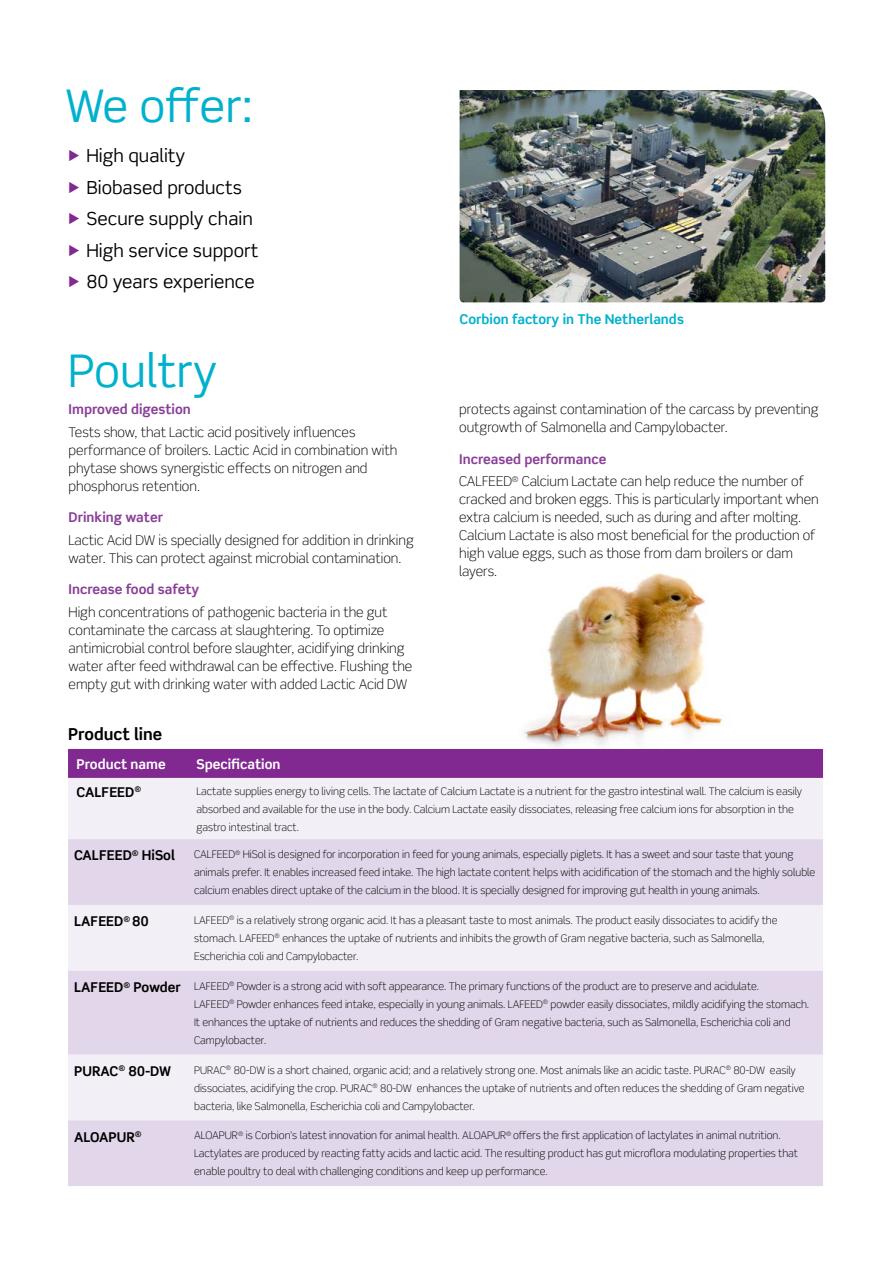
<style>
.page{position:relative;width:893px;height:1263px;background:#fff}
.page>*{position:absolute;margin:0;border:0;box-sizing:border-box;transform-origin:0 0}
.t1{font:45px "Scene Std";color:#00b1cd}
.t2{font:18px/31.5px "Scene Std";color:#000}
.t3{font:700 16.5px "Scene Std";color:#000}
.t4{font:300 13.5px/18px "Scene Std";color:#000}
.t5{font:700 13.5px "Scene Std";color:#000}
.t6{font:700 13.5px "Scene Std";color:#893f98}
.t7{font:700 13.5px "Scene Std";color:#00b1cd}
.t8{font:700 13.5px "Scene Std";color:#fff}
.t9{font:300 10.5px/18px "Scene Std";color:#000}
.s1{font-weight:700;font-size:13.5px}
.s2{font-weight:700;color:#893f98}
</style>
<div class="page">
<img style="left:523px;top:572px;width:200px;height:177px">
<div style="left:68px;top:749px;width:755px;height:29px;background:#812990"></div>
<div style="left:68px;top:778px;width:755px;height:61px;background:#f3eff7"></div>
<svg style="left:68px;top:839px;width:755px;height:347px;fill:#e2d6ea"></svg>
<img style="left:460px;top:90px;width:365px;height:212px">
<h1 class="t1" style="left:65px;top:77px;width:189px">We offer:</h1>
<h2 class="t2" style="left:86px;top:140px;width:173px">High quality<br>Biobased products<br>Secure supply chain<br>High service support<br>80 years experience</h2>
<p class="t7" style="left:460px;top:310px;width:226px">Corbion factory in The Netherlands</p>
<h1 class="t1" style="left:68px;top:343px;width:151px">Poultry</h1>
<p class="t6" style="left:69px;top:401px;width:124px">Improved digestion</p>
<p class="t4" style="left:69px;top:423px;width:330px">Tests show, that Lactic acid positively influences performance of broilers. Lactic Acid in combination with phytase shows synergistic effects on nitrogen and phosphorus retention.</p>
<p class="t6" style="left:69px;top:509px;width:96px">Drinking water</p>
<p class="t4" style="left:69px;top:531px;width:347px">Lactic Acid DW is specially designed for addition in drinking water. This can protect against microbial contamination.</p>
<p class="t6" style="left:69px;top:581px;width:132px">Increase food safety</p>
<p class="t4" style="left:69px;top:603px;width:345px">High concentrations of pathogenic bacteria in the gut contaminate the carcass at slaughtering. To optimize antimicrobial control before slaughter, acidifying drinking water after feed withdrawal can be effective. Flushing the empty gut with drinking water with added Lactic Acid DW</p>
<h3 class="t3" style="left:68px;top:724px;width:96px">Product line</h3>
<p class="t8" style="left:77px;top:755px;width:91px">Product name</p>
<p class="t8" style="left:197px;top:755px;width:85px">Specification</p>
<p class="t5" style="left:77px;top:784px;width:66px">CALFEED<sup>®</sup></p>
<p class="t9" style="left:197px;top:782px;width:607px">Lactate supplies energy to living cells. The lactate of Calcium Lactate is a nutrient for the gastro intestinal wall. The calcium is easily absorbed and available for the use in the body. Calcium Lactate easily dissociates, releasing free calcium ions for absorption in the gastro intestinal tract.</p>
<p class="t5" style="left:74px;top:847px;width:102px">CALFEED<sup>®</sup> HiSol</p>
<p class="t9" style="left:194px;top:845px;width:623px">CALFEED<sup>®</sup> HiSol is designed for incorporation in feed for young animals, especially piglets. It has a sweet and sour taste that young animals prefer. It enables increased feed intake. The high lactate content helps with acidification of the stomach and the highly soluble calcium enables direct uptake of the calcium in the blood. It is specially designed for improving gut health in young animals.</p>
<p class="t5" style="left:74px;top:913px;width:77px">LAFEED<sup>®</sup> 80</p>
<p class="t9" style="left:194px;top:911px;width:585px">LAFEED<sup>®</sup> is a relatively strong organic acid. It has a pleasant taste to most animals. The product easily dissociates to acidify the stomach. LAFEED<sup>®</sup> enhances the uptake of nutrients and inhibits the growth of Gram negative bacteria, such as Salmonella,<br>Escherichia coli and Campylobacter.</p>
<p class="t9" style="left:194px;top:977px;width:617px;text-indent:-120px"><span class="s1">LAFEED</span><sup>®</sup> <span class="s1">Powder</span> LAFEED<sup>®</sup> Powder is a strong acid with soft appearance. The primary functions of the product are to preserve and acidulate.<br>LAFEED<sup>®</sup> Powder enhances feed intake, especially in young animals. LAFEED<sup>®</sup> powder easily dissociates, mildly acidifying the stomach.<br>It enhances the uptake of nutrients and reduces the shedding of Gram negative bacteria, such as Salmonella, Escherichia coli and Campylobacter.</p>
<p class="t5" style="left:74px;top:1062px;width:99px">PURAC<sup>®</sup> 80-DW</p>
<p class="t9" style="left:194px;top:1061px;width:612px">PURAC<sup>®</sup> 80-DW is a short chained, organic acid; and a relatively strong one. Most animals like an acidic taste. PURAC<sup>®</sup> 80-DW easily dissociates, acidifying the crop. PURAC<sup>®</sup> 80-DW enhances the uptake of nutrients and often reduces the shedding of Gram negative bacteria, like Salmonella, Escherichia coli and Campylobacter.</p>
<p class="t5" style="left:74px;top:1128px;width:69px">ALOAPUR<sup>®</sup></p>
<p class="t9" style="left:194px;top:1126px;width:605px">ALOAPUR<sup>®</sup> is Corbion’s latest innovation for animal health. ALOAPUR<sup>®</sup> offers the first application of lactylates in animal nutrition.<br>Lactylates are produced by reacting fatty acids and lactic acid. The resulting product has gut microflora modulating properties that enable poultry to deal with challenging conditions and keep up performance.</p>
<p class="t4" style="left:459px;top:400px;width:361px">protects against contamination of the carcass by preventing outgrowth of Salmonella and Campylobacter.</p>
<p class="t4" style="left:459px;top:447px;width:346px;line-height:22.5px"><span class="s2">Increased performance<br></span>CALFEED<sup>®</sup> Calcium Lactate can help reduce the number of</p>
<p class="t4" style="left:459px;top:490px;width:361px">cracked and broken eggs. This is particularly important when extra calcium is needed, such as during and after molting.<br>Calcium Lactate is also most beneficial for the production of high value eggs, such as those from dam broilers or dam layers.</p>
</div>
